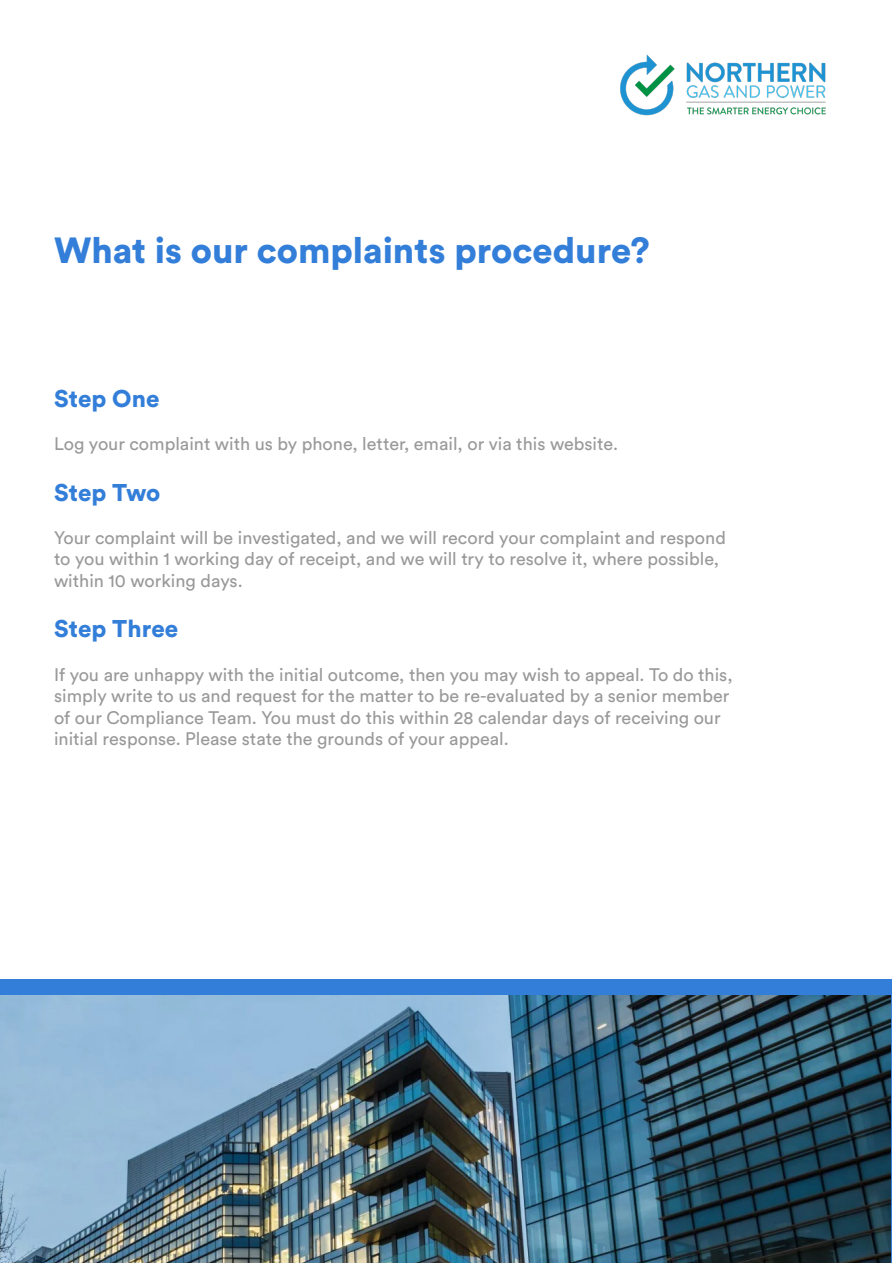
<style>
.page{position:relative;width:893px;height:1263px;background:#fff}
.page>*{position:absolute;margin:0;border:0;box-sizing:border-box;transform-origin:0 0}
.t1{font:900 36px "Circular Std";color:#327ed9}
.t2{font:900 24px "Circular Std";color:#327ed9}
.t3{font:18px/21.6px "Circular Std";color:#999}
</style>
<div class="page">
<img style="left:621px;top:54px;width:205px;height:61px">
<div style="left:1px;top:979px;width:891px;height:283px;background:#327ed9"></div>
<img style="left:0;top:995px;width:892px;height:268px">
<p class="t1" style="left:54px;top:226px;width:597px">What is our complaints procedure?</p>
<p class="t2" style="left:54px;top:383px;width:107px">Step One</p>
<p class="t3" style="left:54px;top:433px;width:565px">Log your complaint with us by phone, letter, email, or via this website.</p>
<p class="t2" style="left:54px;top:476px;width:108px">Step Two</p>
<p class="t3" style="left:54px;top:526px;width:673px">Your complaint will be investigated, and we will record your complaint and respond to you within 1 working day of receipt, and we will try to resolve it, where possible, within 10 working days.</p>
<p class="t2" style="left:54px;top:613px;width:126px">Step Three</p>
<p class="t3" style="left:54px;top:663px;width:680px">If you are unhappy with the initial outcome, then you may wish to appeal. To do this, simply write to us and request for the matter to be re-evaluated by a senior member of our Compliance Team. You must do this within 28 calendar days of receiving our initial response. Please state the grounds of your appeal.</p>
</div>
